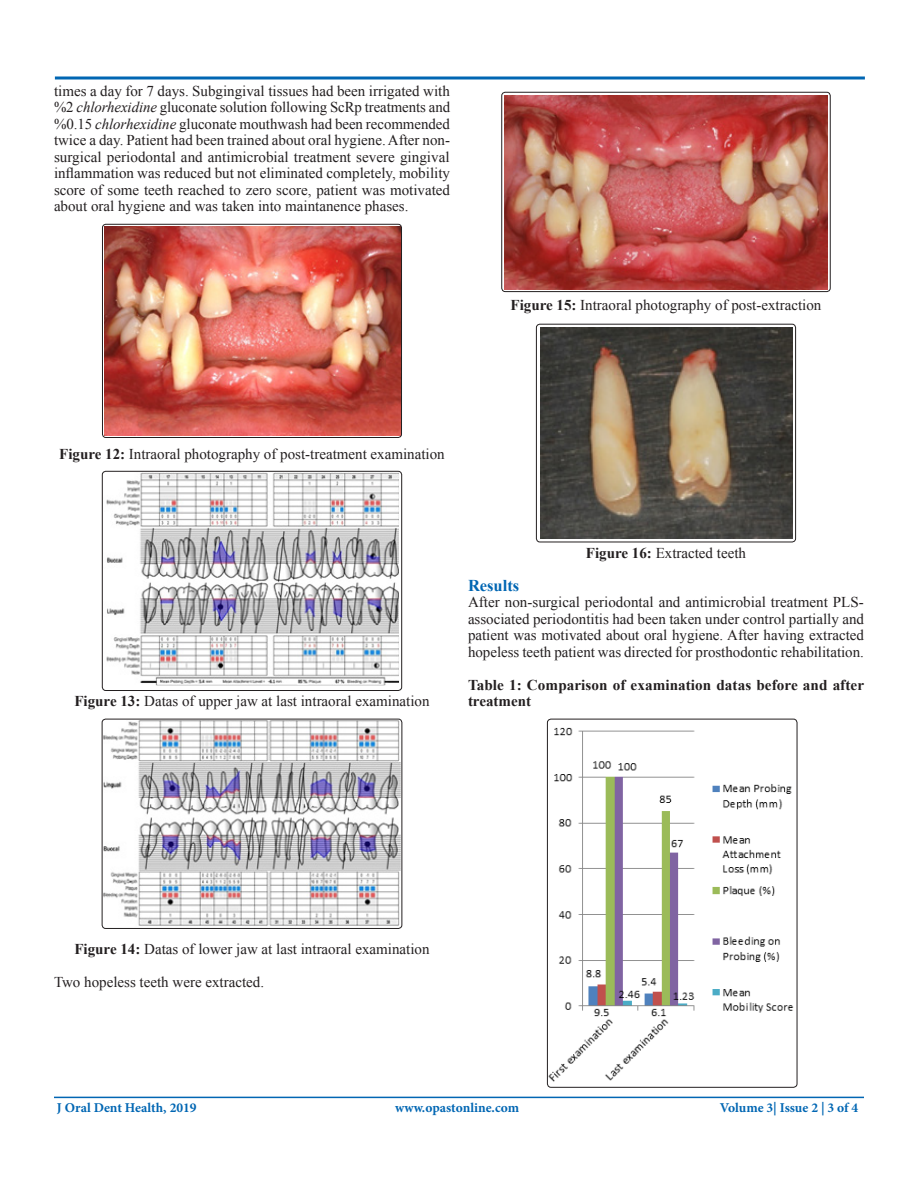
<style>
.page{position:relative;width:918px;height:1188px;background:#fff}
.page>*{position:absolute;margin:0;border:0;box-sizing:border-box;transform-origin:0 0}
.t1{font:700 16.5px "Times New Roman";color:#0166b3}
.t2{font:15px/16.5px "Times New Roman";color:#231f20;text-align:justify}
.t3{font:700 15px/16.5px "Times New Roman";letter-spacing:.005em;color:#231f20}
.t4{font:700 13.5px "Minion Pro";color:#0166b3}
.s1{font-style:italic}
.s2{font-weight:700}
</style>
<div class="page">
<svg style="left:54px;top:76px;width:811px;height:4px;background:#408cc5"></svg>
<hr style="left:54px;top:1097px;width:810px;height:1px;background:#0166b3">
<img style="left:104px;top:227px;width:296px;height:209px">
<div style="left:102px;top:224px;width:300px;height:214px;border:1px solid #231f20;border-radius:3px"></div>
<img style="left:106px;top:473px;width:293px;height:212px">
<div style="left:102px;top:471px;width:300px;height:220px;border:1px solid #231f20;border-radius:4px"></div>
<img style="left:104px;top:721px;width:296px;height:205px">
<div style="left:102px;top:719px;width:300px;height:210px;border:1px solid #231f20;border-radius:4px"></div>
<img style="left:505px;top:95px;width:322px;height:194px">
<div style="left:502px;top:92px;width:328px;height:200px;border:1px solid #231f20;border-radius:4px"></div>
<img style="left:540px;top:327px;width:252px;height:212px">
<div style="left:536px;top:324px;width:260px;height:218px;border:1px solid #231f20;border-radius:4px"></div>
<img style="left:547px;top:719px;width:250px;height:368px">
<div style="left:547px;top:719px;width:250px;height:369px;border:1px solid #231f20;border-radius:4px"></div>
<p class="t2" style="left:54px;top:82px;width:398px">times a day for 7 days. Subgingival tissues had been irrigated with %2 <span class="s1">chlorhexidine</span> gluconate solution following ScRp treatments and %0.15 <span class="s1">chlorhexidine</span> gluconate mouthwash had been recommended twice a day. Patient had been trained about oral hygiene. After non&shy;surgical periodontal and antimicrobial treatment severe gingival inflammation was reduced but not eliminated completely, mobility score of some teeth reached to zero score, patient was motivated about oral hygiene and was taken into maintanence phases.</p>
<p class="t2" style="left:511px;top:297px;width:312px"><span class="s2">Figure 15:</span> Intraoral photography of post-extraction</p>
<p class="t2" style="left:59px;top:445px;width:387px"><span class="s2">Figure 12:</span> Intraoral photography of post-treatment examination</p>
<p class="t2" style="left:74px;top:693px;width:357px"><span class="s2">Figure 13:</span> Datas of upper jaw at last intraoral examination</p>
<p class="t2" style="left:586px;top:544px;width:162px"><span class="s2">Figure 16:</span> Extracted teeth</p>
<p class="t1" style="left:468px;top:574px;width:53px">Results</p>
<p class="t2" style="left:468px;top:594px;width:398px">After non-surgical periodontal and antimicrobial treatment PLS&shy;associated periodontitis had been taken under control partially and patient was motivated about oral hygiene. After having extracted hopeless teeth patient was directed for prosthodontic rehabilitation.</p>
<p class="t3" style="left:468px;top:676px;width:398px">Table 1: Comparison of examination datas before and after treatment</p>
<p class="t2" style="left:74px;top:940px;width:357px"><span class="s2">Figure 14:</span> Datas of lower jaw at last intraoral examination</p>
<p class="t2" style="left:54px;top:973px;width:212px">Two hopeless teeth were extracted.</p>
<p class="t4" style="left:57px;top:1098px;width:141px">J Oral Dent Health, 2019</p>
<p class="t4" style="left:395px;top:1098px;width:126px">www.opastonline.com</p>
<p class="t4" style="left:720px;top:1098px;width:140px">Volume 3| Issue 2 | 3 of 4</p>
</div>
